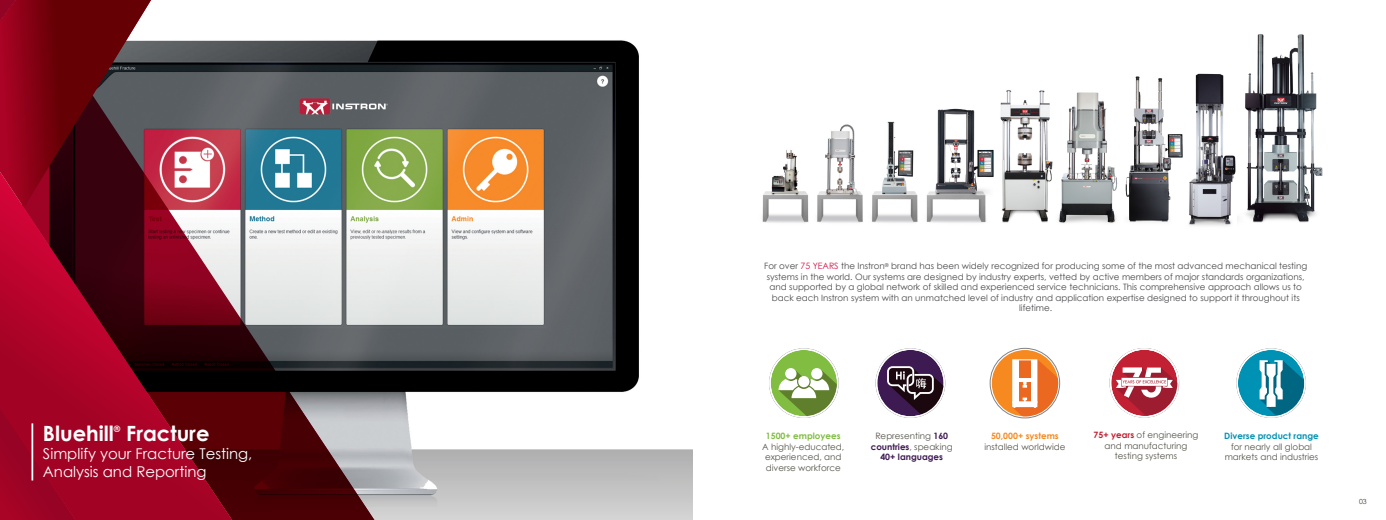
<style>
.page{position:relative;width:1386px;height:520px;background:#fff}
.page>*{position:absolute;margin:0;border:0;box-sizing:border-box;transform-origin:0 0}
.t1{font:700 21px "Century Gothic";color:#fff}
.t2{font:14.88px/17.8px "Century Gothic";color:#fff}
.t3{font:8.75px/10.5px "Century Gothic";color:#4a484b;text-align:center}
.t4{font:8.75px/10.5px "Century Gothic";color:#54534a;text-align:center}
.t5{font:700 8.75px/10.5px "Century Gothic";color:#3e1a52;text-align:center}
.t6{font:700 8.75px "Century Gothic";color:#0092b4}
.t7{font:700 8.75px "Century Gothic";color:#81bd41}
.t8{font:700 8.75px "Century Gothic";color:#f5891f}
.t9{font:700 8.75px "Century Gothic";color:#fff}
.t10{font:7px "Century Gothic";color:#3e3a35}
.s1{color:#d31245}
.s2{font-weight:700;color:#c32032}
.s3{font-weight:400;color:#54534a}
</style>
<div class="page">
<svg style="left:1110px;top:348px;width:69px;height:69px"></svg>
<img style="left:762px;top:34px;width:561px;height:192px">
<svg style="left:769px;top:348px;width:69px;height:69px"></svg>
<svg style="left:876px;top:348px;width:69px;height:69px"></svg>
<svg style="left:1237px;top:348px;width:69px;height:69px"></svg>
<div style="left:990px;top:348px;width:70px;height:70px;border:1px solid #808285;border-radius:50%"></div>
<svg style="left:992px;top:350px;width:66px;height:66px"></svg>
<img style="left:169px;top:40px;width:524px;height:480px">
<svg style="left:169px;top:87px;width:217px;height:433px;background:#808080"></svg>
<svg style="left:0;top:90px;width:246px;height:430px;background:#87172e"></svg>
<svg style="left:0;top:0;width:169px;height:208px;background:#6e1b28"></svg>
<svg style="left:0;top:0;width:16px;height:21px"></svg>
<hr style="left:32px;top:423px;width:1px;height:57px;background:#fff">
<h1 class="t1" style="left:43px;top:417px;width:72px">Bluehill</h1>
<p class="t9" style="left:114px;top:422px;width:8px">®</p>
<h1 class="t1" style="left:126px;top:417px;width:85px">Fracture</h1>
<h2 class="t2" style="left:43px;top:444px;width:211px">Simplify your Fracture Testing,<br>Analysis and Reporting</h2>
<p class="t3" style="left:764px;top:260px;width:545px">For over <span class="s1">75 YEARS</span> the Instron<sup>®</sup> brand has been widely recognized for producing some of the most advanced mechanical testing systems in the world. Our systems are designed by industry experts, vetted by active members of major standards organizations, and supported by a global network of skilled and experienced service technicians. This comprehensive approach allows us to back each Instron system with an unmatched level of industry and application expertise designed to support it throughout its lifetime.</p>
<p class="t4" style="left:1094px;top:430px;width:106px"><span class="s2">75+ years</span> of engineering and manufacturing testing systems</p>
<p class="t7" style="left:766px;top:429px;width:76px">1500+ employees</p>
<p class="t4" style="left:762px;top:441px;width:84px">A highly-educated, experienced, and diverse workforce</p>
<p class="t5" style="left:871px;top:430px;width:83px"><span class="s3">Representing</span> 160 countries<span class="s3">, speaking<br></span>40+ languages</p>
<p class="t6" style="left:1224px;top:429px;width:96px">Diverse product range</p>
<p class="t8" style="left:991px;top:429px;width:69px">50,000+ systems</p>
<p class="t4" style="left:984px;top:441px;width:83px">installed worldwide</p>
<p class="t4" style="left:1225px;top:441px;width:95px">for nearly all global markets and industries</p>
<p class="t10" style="left:1359px;top:496px;width:9px">03</p>
</div>
